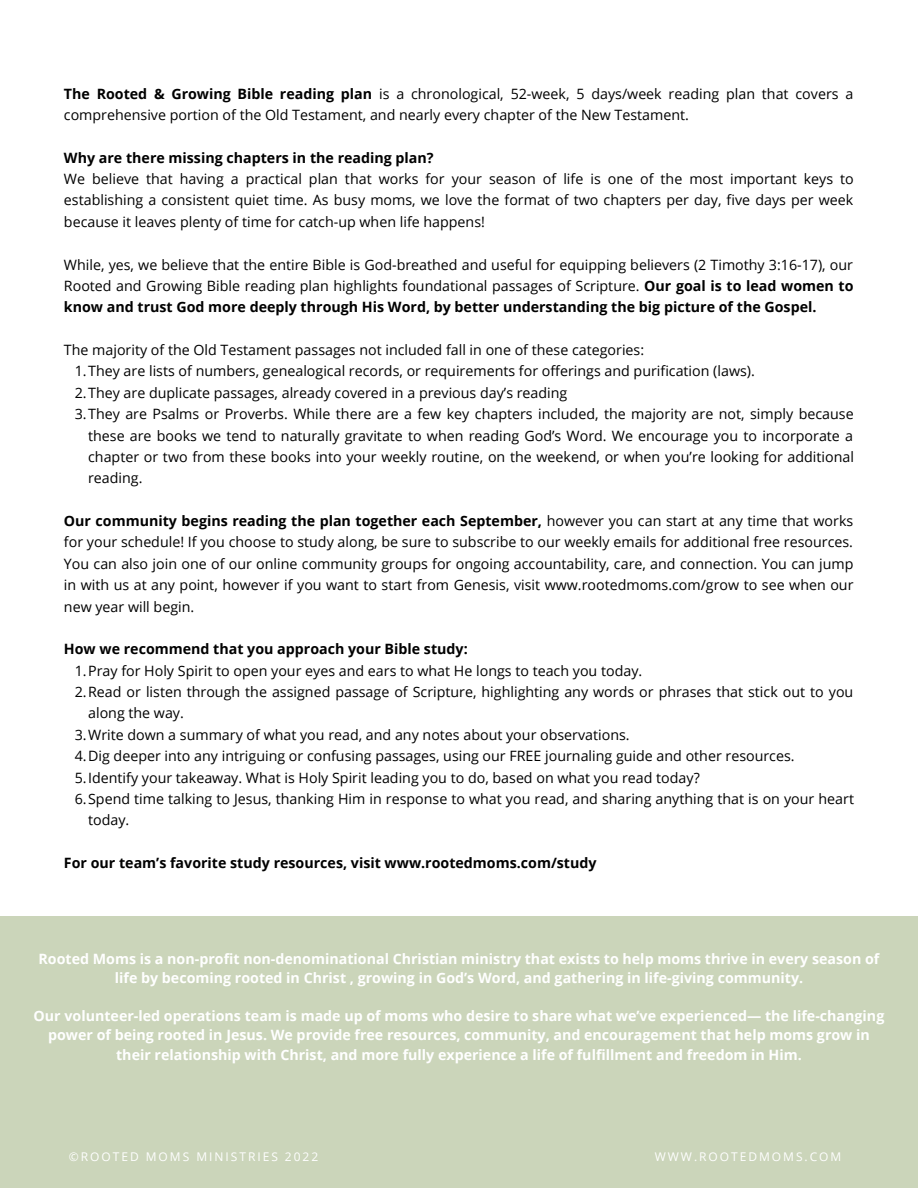
<style>
.page{position:relative;width:918px;height:1188px;background:#fff}
.page>*{position:absolute;margin:0;border:0;box-sizing:border-box;transform-origin:0 0}
.t1{font:14.25px/21.3px "Open Sans";color:#000;text-align:justify}
.t2{font:700 14.25px/19.2px "Open Sans";color:#fff;text-align:center}
.t3{font:700 14.25px "Open Sans";color:#000}
.t4{font:12px "Open Sans";letter-spacing:.165em;color:#fff}
.s1{font-weight:700}
</style>
<div class="page">
<div style="left:0;top:917px;width:918px;height:271px;background:#cbd5ba"></div>
<p class="t1" style="left:64px;top:82px;width:791px"><span class="s1">The Rooted &amp; Growing Bible reading plan</span> is a chronological, 52-week, 5 days/week reading plan that covers a comprehensive portion of the Old Testament, and nearly every chapter of the New Testament.</p>
<p class="t3" style="left:64px;top:147px;width:371px">Why are there missing chapters in the reading plan?</p>
<p class="t1" style="left:64px;top:168px;width:791px">We believe that having a practical plan that works for your season of life is one of the most important keys to establishing a consistent quiet time. As busy moms, we love the format of two chapters per day, five days per week because it leaves plenty of time for catch-up when life happens!</p>
<p class="t1" style="left:64px;top:253px;width:791px">While, yes, we believe that the entire Bible is God-breathed and useful for equipping believers (2 Timothy 3:16-17), our Rooted and Growing Bible reading plan highlights foundational passages of Scripture. <span class="s1">Our goal is to lead women to know and trust God more deeply through His Word, by better understanding the big picture of the Gospel.</span></p>
<p class="t1" style="left:64px;top:339px;width:582px">The majority of the Old Testament passages not included fall in one of these categories:</p>
<p class="t1" style="left:75px;top:360px;width:682px">1.They are lists of numbers, genealogical records, or requirements for offerings and purification (laws).</p>
<p class="t1" style="left:75px;top:382px;width:494px">2.They are duplicate passages, already covered in a previous day’s reading</p>
<p class="t1" style="left:75px;top:403px;width:780px">3.They are Psalms or Proverbs. While there are a few key chapters included, the majority are not, simply because</p>
<p class="t1" style="left:88px;top:424px;width:766px">these are books we tend to naturally gravitate to when reading God’s Word. We encourage you to incorporate a</p>
<p class="t1" style="left:88px;top:446px;width:767px">chapter or two from these books into your weekly routine, on the weekend, or when you’re looking for additional</p>
<p class="t1" style="left:88px;top:467px;width:56px">reading.</p>
<p class="t1" style="left:64px;top:510px;width:791px"><span class="s1">Our community begins reading the plan together each September,</span> however you can start at any time that works for your schedule! If you choose to study along, be sure to subscribe to our weekly emails for additional free resources.<br>You can also join one of our online community groups for ongoing accountability, care, and connection. You can jump in with us at any point, however if you want to start from Genesis, visit www.rootedmoms.com/grow to see when our new year will begin.</p>
<p class="t3" style="left:64px;top:639px;width:405px">How we recommend that you approach your Bible study:</p>
<p class="t1" style="left:75px;top:660px;width:569px">1.Pray for Holy Spirit to open your eyes and ears to what He longs to teach you today.</p>
<p class="t1" style="left:75px;top:681px;width:780px">2.Read or listen through the assigned passage of Scripture, highlighting any words or phrases that stick out to you</p>
<p class="t1" style="left:88px;top:702px;width:97px">along the way.</p>
<p class="t1" style="left:75px;top:724px;width:556px">3.Write down a summary of what you read, and any notes about your observations.</p>
<p class="t1" style="left:75px;top:745px;width:721px">4.Dig deeper into any intriguing or confusing passages, using our FREE journaling guide and other resources.</p>
<p class="t1" style="left:75px;top:766px;width:626px">5.Identify your takeaway. What is Holy Spirit leading you to do, based on what you read today?</p>
<p class="t1" style="left:75px;top:788px;width:781px">6.Spend time talking to Jesus, thanking Him in response to what you read, and sharing anything that is on your heart</p>
<p class="t1" style="left:88px;top:809px;width:43px">today.</p>
<p class="t3" style="left:64px;top:853px;width:534px">For our team’s favorite study resources, visit www.rootedmoms.com/study</p>
<p class="t2" style="left:39px;top:949px;width:842px">Rooted Moms is a non-profit non-denominational Christian ministry that exists to help moms thrive in every season of life by becoming rooted in Christ , growing in God’s Word, and gathering in life-giving community.</p>
<p class="t2" style="left:34px;top:1006px;width:852px">Our volunteer-led operations team is made up of moms who desire to share what we’ve experienced— the life-changing power of being rooted in Jesus. We provide free resources, community, and encouragement that help moms grow in their relationship with Christ, and more fully experience a life of fulfillment and freedom in Him.</p>
<p class="t4" style="left:69px;top:1149px;width:251px">©ROOTED MOMS MINISTRIES 2022</p>
<p class="t4" style="left:655px;top:1149px;width:188px">WWW.ROOTEDMOMS.COM</p>
</div>
